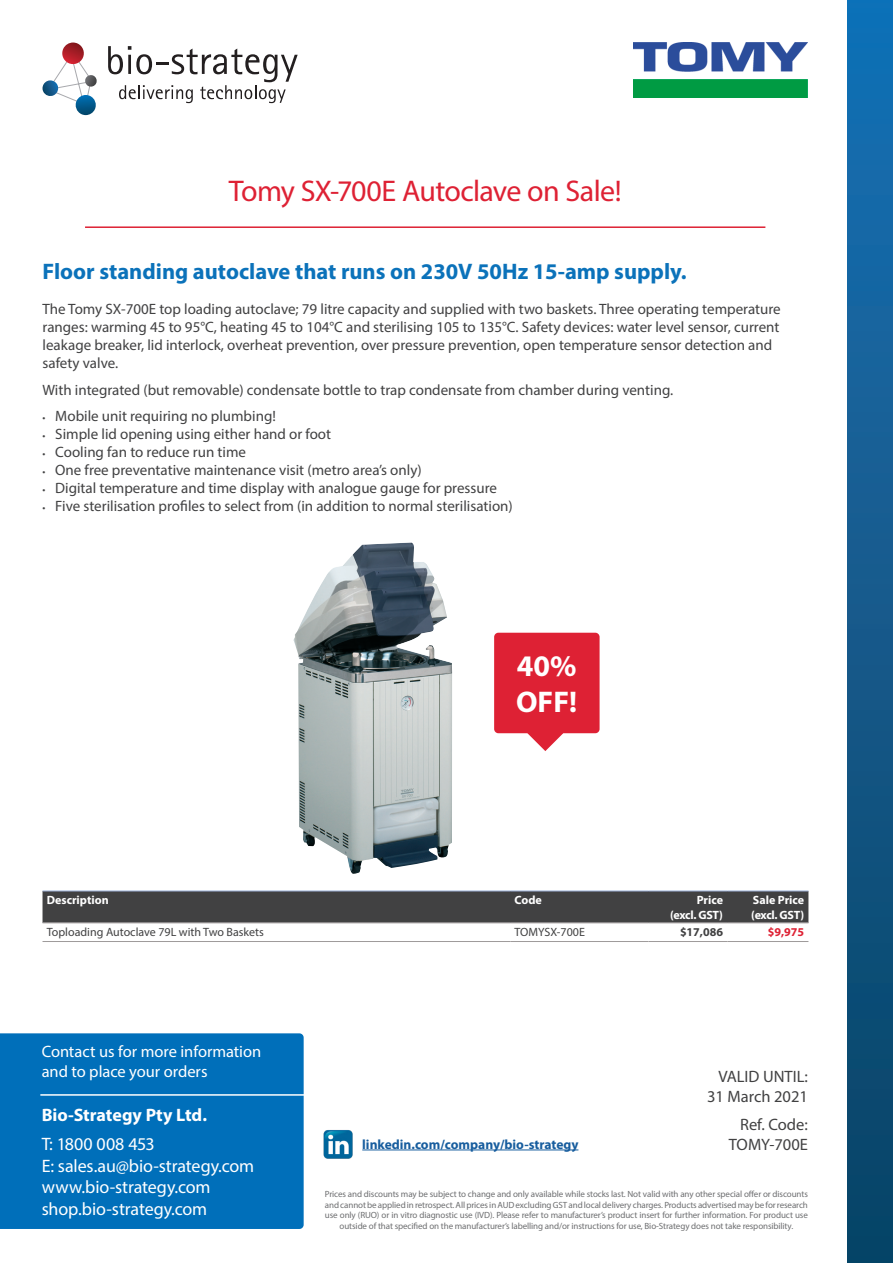
<style>
.page{position:relative;width:893px;height:1263px;background:#fff}
.page>*{position:absolute;margin:0;border:0;box-sizing:border-box;transform-origin:0 0}
.Header_underline{font:30px "Myriad Pro";letter-spacing:-.025em;color:#de2134}
.SPLAT{font:700 30px "Myriad Pro";color:#fff}
.Sub-header_Blue{font:700 22.5px "Myriad Pro";color:#0b72ba}
.footer_left{font:18px/21.3px "Myriad Pro";letter-spacing:-.005em;color:#fff}
.footer_left-2{font:700 18px "Myriad Pro";color:#fff}
.tagline_header{font:16.5px/19.8px "Myriad Pro";letter-spacing:-.005em;color:#fff}
.Valid___Ref{font:16.5px "Myriad Pro";color:#414142}
.Sub-header_space_bel{font:15px/18px "Myriad Pro";color:#414142}
.LinkedIn{font:700 13.5px "Myriad Pro";color:#175d9e}
.Table_Content_Left{font:12px "Myriad Pro";color:#414142}
.Table_Header_right{font:700 12px/14.4px "Myriad Pro";letter-spacing:-.01em;color:#fff;text-align:right}
.Table_Header_Left{font:700 12px "Myriad Pro";color:#fff}
.List_Price{font:700 12px "Myriad Pro";color:#414142}
.Sale_Price_ex_GST{font:700 12px "Myriad Pro";color:#de2134}
.T_C_s_back_page{font:9px/10.8px "Myriad Pro";letter-spacing:-.01em;color:#6d6e70;text-align:center}
.s1{font-size:10.5px}
</style>
<div class="page">
<div style="left:0;top:1033px;width:304px;height:196px;background:#006fba"></div>
<hr style="left:40px;top:1094px;width:273px;height:2px;background:#fff">
<hr style="left:85px;top:226px;width:680px;height:2px;background:#de2134">
<div style="left:847px;top:0;width:46px;height:1263px;background:linear-gradient(to bottom,#1870b5,#0b4364)"></div>
<hr style="left:362px;top:1149px;width:216px;height:1px;background:#175d9e">
<img style="left:323px;top:1130px;width:30px;height:29px">
<svg style="left:108px;top:46px;width:190px;height:57px"></svg>
<svg style="left:43px;top:43px;width:54px;height:72px"></svg>
<div style="left:43px;top:892px;width:765px;height:32px;background:#414142"></div>
<hr style="left:43px;top:922px;width:467px;height:1px;background:#9f9b9b">
<hr style="left:510px;top:922px;width:138px;height:1px;background:#9f9b9b">
<hr style="left:648px;top:922px;width:79px;height:1px;background:#9f9b9b">
<hr style="left:727px;top:922px;width:81px;height:1px;background:#9f9b9b">
<hr style="left:43px;top:941px;width:467px;height:1px;background:#9f9b9b">
<hr style="left:510px;top:941px;width:138px;height:1px;background:#9f9b9b">
<hr style="left:648px;top:941px;width:79px;height:1px;background:#9f9b9b">
<hr style="left:727px;top:941px;width:81px;height:1px;background:#9f9b9b">
<hr style="left:43px;top:891px;width:467px;height:1px;background:#a2b7de">
<hr style="left:510px;top:891px;width:138px;height:1px;background:#a2b7de">
<hr style="left:648px;top:891px;width:79px;height:1px;background:#a2b7de">
<hr style="left:727px;top:891px;width:81px;height:1px;background:#a2b7de">
<img style="left:634px;top:43px;width:174px;height:54px">
<img style="left:293px;top:542px;width:159px;height:332px">
<svg style="left:527px;top:733px;width:36px;height:18px"></svg>
<div style="left:494px;top:633px;width:106px;height:100px;background:#de2134;border-radius:4px"></div>
<p class="Header_underline" style="left:229px;top:172px;width:394px">Tomy SX-700E Autoclave on Sale!</p>
<p class="Sub-header_Blue" style="left:43px;top:257px;width:646px">Floor standing autoclave that runs on 230V 50Hz 15-amp supply.</p>
<p class="Sub-header_space_bel" style="left:43px;top:300px;width:740px">The Tomy SX-700E top loading autoclave; 79 litre capacity and supplied with two baskets. Three operating temperature ranges: warming 45 to 95°C, heating 45 to 104°C and sterilising 105 to 135°C. Safety devices: water level sensor, current leakage breaker, lid interlock, overheat prevention, over pressure prevention, open temperature sensor detection and safety valve.</p>
<p class="Sub-header_space_bel" style="left:43px;top:380px;width:632px">With integrated (but removable) condensate bottle to trap condensate from chamber during venting.</p>
<p class="Sub-header_space_bel" style="left:43px;top:407px;width:235px"><span class="s1">•</span> Mobile unit requiring no plumbing!</p>
<p class="Sub-header_space_bel" style="left:43px;top:425px;width:290px"><span class="s1">•</span> Simple lid opening using either hand or foot</p>
<p class="Sub-header_space_bel" style="left:43px;top:443px;width:205px"><span class="s1">•</span> Cooling fan to reduce run time</p>
<p class="Sub-header_space_bel" style="left:43px;top:461px;width:381px"><span class="s1">•</span> One free preventative maintenance visit (metro area’s only)</p>
<p class="Sub-header_space_bel" style="left:43px;top:479px;width:456px"><span class="s1">•</span> Digital temperature and time display with analogue gauge for pressure</p>
<p class="Sub-header_space_bel" style="left:43px;top:497px;width:472px"><span class="s1">•</span> Five sterilisation profiles to select from (in addition to normal sterilisation)</p>
<p class="SPLAT" style="left:517px;top:646px;width:61px">40%</p>
<p class="SPLAT" style="left:516px;top:682px;width:63px">OFF!</p>
<p class="Table_Header_Left" style="left:47px;top:892px;width:63px">Description</p>
<p class="Table_Header_Left" style="left:514px;top:892px;width:29px">Code</p>
<p class="Table_Header_right" style="left:670px;top:892px;width:55px">Price (excl. GST)</p>
<p class="Table_Header_right" style="left:751px;top:892px;width:55px;text-align:left">Sale Price (excl. GST)</p>
<p class="Table_Content_Left" style="left:47px;top:925px;width:219px">Toploading Autoclave 79L with Two Baskets</p>
<p class="Table_Content_Left" style="left:514px;top:925px;width:72px">TOMYSX-700E</p>
<p class="List_Price" style="left:680px;top:924px;width:45px">$17,086</p>
<p class="Sale_Price_ex_GST" style="left:768px;top:924px;width:38px">$9,975</p>
<p class="tagline_header" style="left:42px;top:1042px;width:221px">Contact us for more information and to place your orders</p>
<p class="footer_left-2" style="left:42px;top:1103px;width:167px">Bio-Strategy Pty Ltd.</p>
<p class="footer_left" style="left:42px;top:1133px;width:214px">T: 1800 008 453<br>E: sales.au@bio-strategy.com www.bio-strategy.com</p>
<p class="footer_left" style="left:42px;top:1197px;width:167px">shop.bio-strategy.com</p>
<p class="Valid___Ref" style="left:718px;top:1066px;width:91px">VALID UNTIL:</p>
<p class="Valid___Ref" style="left:707px;top:1086px;width:102px">31 March 2021</p>
<p class="Valid___Ref" style="left:740px;top:1114px;width:69px">Ref. Code:</p>
<p class="LinkedIn" style="left:362px;top:1135px;width:218px">linkedin.com/company/bio-strategy</p>
<p class="Valid___Ref" style="left:729px;top:1134px;width:81px">TOMY-700E</p>
<p class="T_C_s_back_page" style="left:325px;top:1188px;width:485px">Prices and discounts may be subject to change and only available while stocks last. Not valid with any other special offer or discounts and cannot be applied in retrospect. All prices in AUD excluding GST and local delivery charges. Products advertised may be for research use only (RUO) or in vitro diagnostic use (IVD). Please refer to manufacturer’s product insert for further information. For product use outside of that specified on the manufacturer’s labelling and/or instructions for use, Bio-Strategy does not take responsibility.</p>
</div>
